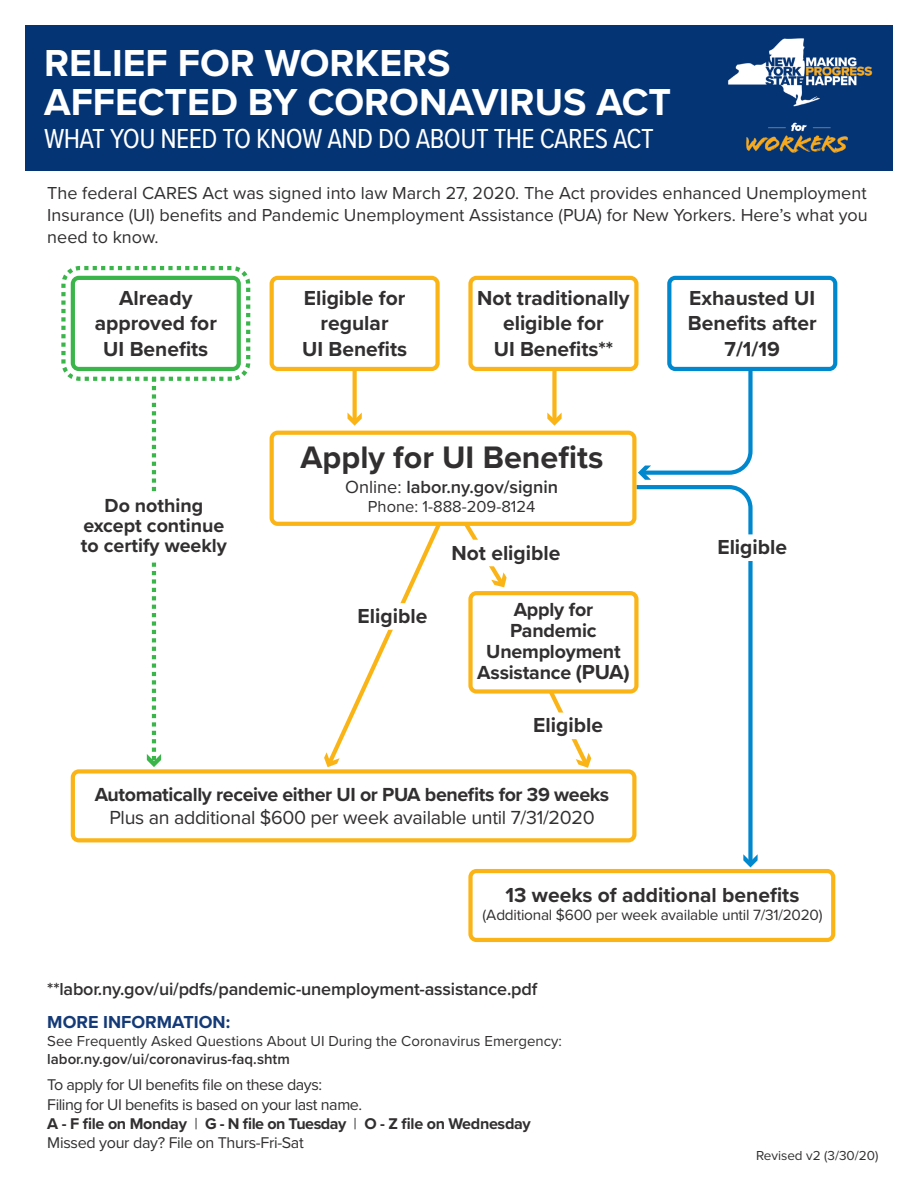
<style>
.page{position:relative;width:918px;height:1188px;background:#fff}
.page>*{position:absolute;margin:0;border:0;box-sizing:border-box;transform-origin:0 0}
.t1{font:700 39px/39px "Proxima Nova";color:#fff}
.t2{font:700 36.45px/36.5px "Proxima Nova";color:#fff}
.t3{font:700 32.25px "Proxima Nova";color:#312f30}
.t4{font:28.5px "Proxima Nova Cond";letter-spacing:-.02em;color:#fff}
.t5{font:26.7px "Proxima Nova Cond";letter-spacing:-.02em;color:#fff}
.t6{font:700 21px/25.2px "Proxima Nova";color:#312f30;text-align:center}
.t7{font:700 19.65px/21px "Proxima Nova";letter-spacing:-.01em;color:#312f30;text-align:center}
.t8{font:19.65px "Proxima Nova";letter-spacing:-.015em;color:#312f30}
.t9{font:600 18.15px "Proxima Nova";color:#312f30}
.t10{font:18px/21.6px "Proxima Nova";color:#312f30;text-align:justify}
.t11{font:600 18px "Proxima Nova";letter-spacing:-.01em;color:#312f30}
.t12{font:700 18px "Proxima Nova";color:#143a77}
.t13{font:16.8px/20.2px "Proxima Nova";color:#312f30;text-align:justify}
.t14{font:16.5px "Proxima Nova";color:#312f30}
.t15{font:16.2px/19.4px "Proxima Nova";letter-spacing:-.03em;color:#312f30}
.t16{font:15.45px "Proxima Nova";letter-spacing:-.015em;color:#312f30}
.t17{font:15px "Proxima Nova";color:#312f30}
.t18{font:600 15px "Proxima Nova";color:#312f30}
.t19{font:13.5px "Proxima Nova";color:#312f30}
.s1{font-weight:400}
.s2{font-size:21px}
.s3{font-weight:700}
</style>
<div class="page">
<div style="left:25px;top:25px;width:868px;height:145px;background:#053474"></div>
<img style="left:728px;top:38px;width:145px;height:115px">
<svg style="left:468px;top:854px;width:367px;height:88px"></svg>
<svg style="left:71px;top:276px;width:766px;height:566px"></svg>
<div style="left:61px;top:266px;width:189px;height:115px;border:4px dashed #3ab54a;border-radius:16px"></div>
<div style="left:349px;top:603px;width:86px;height:27px;background:#fff;border-radius:5px"></div>
<div style="left:524px;top:713px;width:86px;height:26px;background:#fff;border-radius:5px"></div>
<div style="left:78px;top:492px;width:152px;height:67px;background:#fff;border-radius:5px"></div>
<div style="left:709px;top:534px;width:86px;height:27px;background:#fff;border-radius:5px"></div>
<div style="left:443px;top:540px;width:124px;height:26px;background:#fff;border-radius:5px"></div>
<h1 class="t1" style="left:44px;top:42px;width:629px">RELIEF FOR WORKERS<br>AFFECTED BY CORONAVIRUS ACT</h1>
<h2 class="t2" style="left:72px;top:50px;width:587px">RELIEF FOR WORKERS<br>AFFECTED BY CORONAVIRUS ACT</h2>
<h3 class="t4" style="left:44px;top:117px;width:611px">WHAT YOU NEED TO KNOW AND DO ABOUT THE CARES ACT</h3>
<p class="t5" style="left:72px;top:120px;width:572px">WHAT YOU NEED TO KNOW AND DO ABOUT THE CARES ACT</p>
<p class="t10" style="left:47px;top:182px;width:822px">The federal CARES Act was signed into law March 27, 2020. The Act provides enhanced Unemployment Insurance (UI) benefits and Pandemic Unemployment Assistance (PUA) for New Yorkers. Here’s what you need to know.</p>
<p class="t13" style="left:74px;top:189px;width:768px">The federal CARES Act was signed into law March 27, 2020. The Act provides enhanced Unemployment Insurance (UI) benefits and Pandemic Unemployment Assistance (PUA) for New Yorkers. Here’s what you need to know.</p>
<p class="t6" style="left:95px;top:285px;width:124px">Already approved for<br>UI Benefits</p>
<p class="t7" style="left:81px;top:495px;width:148px;line-height:19.6px">Do nothing except continue to certify weekly</p>
<p class="t6" style="left:302px;top:285px;width:107px">Eligible for regular<br>UI Benefits</p>
<p class="t6" style="left:477px;top:285px;width:154px">Not traditionally eligible for<br>UI Benefits**</p>
<h3 class="t3" style="left:301px;top:433px;width:304px">Apply for UI Benefits</h3>
<p class="t9" style="left:345px;top:473px;width:215px"><span class="s1">Online:</span> labor.ny.gov/signin</p>
<p class="t14" style="left:368px;top:494px;width:169px">Phone: 1-888-209-8124</p>
<p class="t6" style="left:688px;top:285px;width:130px">Exhausted UI<br>Benefits after<br>7/1/19</p>
<p class="t6" style="left:358px;top:603px;width:71px">Eligible</p>
<p class="t6" style="left:452px;top:540px;width:111px">Not eligible</p>
<p class="t6" style="left:717px;top:534px;width:71px">Eligible</p>
<p class="t7" style="left:477px;top:599px;width:154px">Apply for<br>Pandemic<br>Unemployment<br>Assistance <span class="s2">(PUA)</span></p>
<p class="t6" style="left:533px;top:712px;width:71px">Eligible</p>
<p class="t7" style="left:95px;top:783px;width:516px">Automatically receive either UI or PUA benefits for 39 weeks</p>
<p class="t8" style="left:109px;top:803px;width:487px">Plus an additional $600 per week available until 7/31/2020</p>
<p class="t6" style="left:506px;top:882px;width:295px">13 weeks of additional benefits</p>
<p class="t16" style="left:482px;top:904px;width:342px">(Additional $600 per week available until 7/31/2020)</p>
<p class="t11" style="left:47px;top:975px;width:491px">**labor.ny.gov/ui/pdfs/pandemic-unemployment-assistance.pdf</p>
<p class="t12" style="left:47px;top:1009px;width:184px">MORE INFORMATION:</p>
<p class="t17" style="left:47px;top:1030px;width:516px">See Frequently Asked Questions About UI During the Coronavirus Emergency:</p>
<p class="t18" style="left:47px;top:1048px;width:244px">labor.ny.gov/ui/coronavirus-faq.shtm</p>
<p class="t15" style="left:47px;top:1075px;width:485px">To apply for UI benefits file on these days:<br>Filing for UI benefits is based on your last name.<br><span class="s3">A - F file on Monday</span> | <span class="s3">G - N file on Tuesday</span> | <span class="s3">O - Z file on Wednesday </span>Missed your day? File on Thurs-Fri-Sat</p>
<p class="t19" style="left:756px;top:1145px;width:124px">Revised v2 (3/30/20)</p>
</div>
